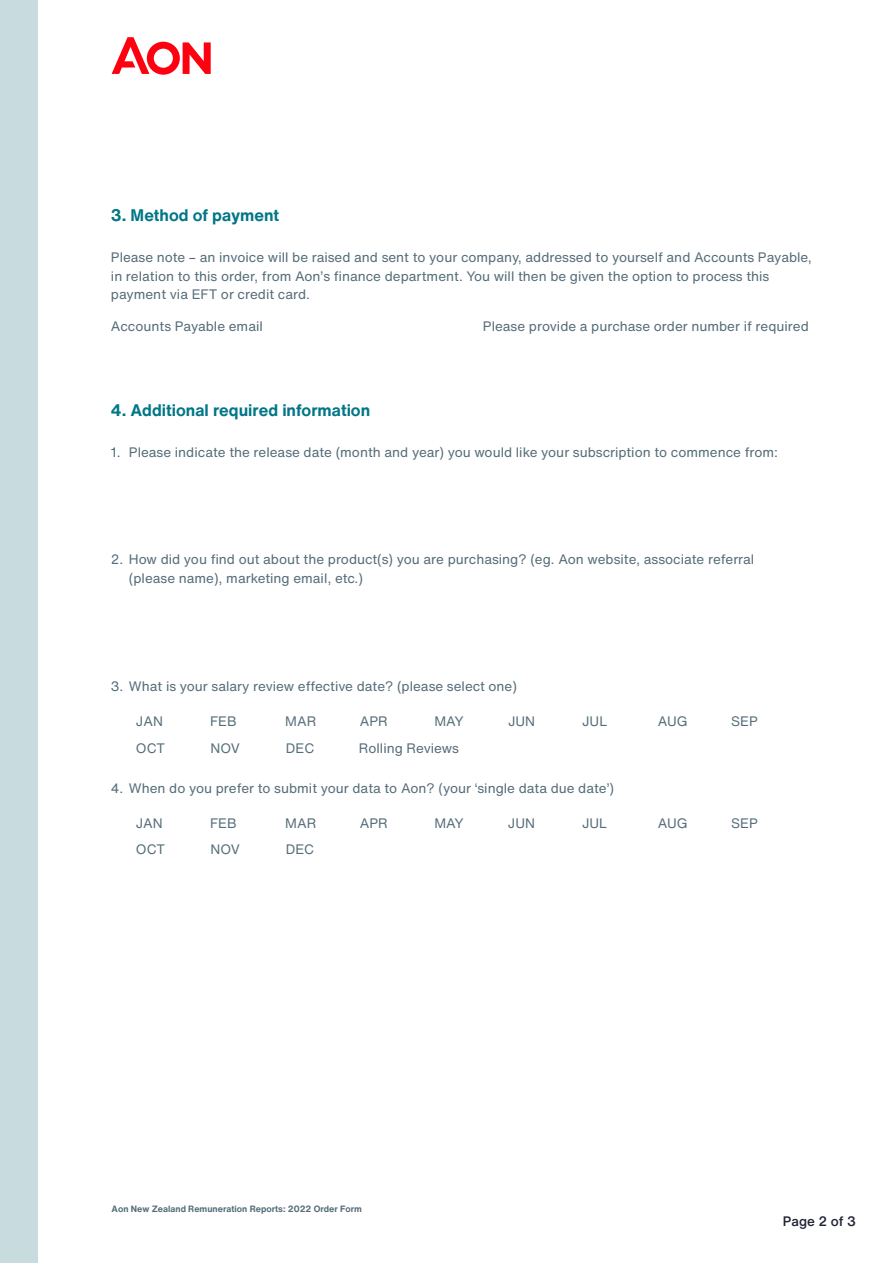
<style>
.page{position:relative;width:893px;height:1263px;background:#fff}
.page>*{position:absolute;margin:0;border:0;box-sizing:border-box;transform-origin:0 0}
.t1{font:700 16.5px "Helvetica Now Text";color:#007687}
.t2{font:13.5px/18.9px "Helvetica Now Text";color:#556d79}
.t3{font:500 13.5px "Helvetica Now Text";color:#202334}
.t4{font:700 9px "Helvetica Now Text";color:#556d79}
</style>
<div class="page">
<svg style="left:112px;top:37px;width:99px;height:38px"></svg>
<div style="left:0;top:0;width:37px;height:1263px;background:#c8dcdf"></div>
<p class="t1" style="left:111px;top:204px;width:170px">3. Method of payment</p>
<p class="t2" style="left:111px;top:247px;width:703px">Please note – an invoice will be raised and sent to your company, addressed to yourself and Accounts Payable, in relation to this order, from Aon’s finance department. You will then be given the option to process this payment via EFT or credit card.</p>
<p class="t2" style="left:111px;top:317px;width:153px">Accounts Payable email</p>
<p class="t2" style="left:483px;top:317px;width:327px">Please provide a purchase order number if required</p>
<p class="t1" style="left:111px;top:399px;width:261px">4. Additional required information</p>
<p class="t2" style="left:111px;top:442px;width:669px">1. Please indicate the release date (month and year) you would like your subscription to commence from:</p>
<p class="t2" style="left:129px;top:550px;width:627px;text-indent:-18px">2. How did you find out about the product(s) you are purchasing? (eg. Aon website, associate referral (please name), marketing email, etc.)</p>
<p class="t2" style="left:111px;top:677px;width:408px">3. What is your salary review effective date? (please select one)</p>
<p class="t2" style="left:136px;top:712px;width:28px">JAN</p>
<p class="t2" style="left:210px;top:712px;width:28px">FEB</p>
<p class="t2" style="left:285px;top:712px;width:33px">MAR</p>
<p class="t2" style="left:360px;top:712px;width:30px">APR</p>
<p class="t2" style="left:434px;top:712px;width:31px">MAY</p>
<p class="t2" style="left:508px;top:712px;width:29px">JUN</p>
<p class="t2" style="left:582px;top:712px;width:27px">JUL</p>
<p class="t2" style="left:658px;top:712px;width:31px">AUG</p>
<p class="t2" style="left:731px;top:712px;width:28px">SEP</p>
<p class="t2" style="left:136px;top:738px;width:31px">OCT</p>
<p class="t2" style="left:210px;top:738px;width:31px">NOV</p>
<p class="t2" style="left:286px;top:738px;width:30px">DEC</p>
<p class="t2" style="left:359px;top:738px;width:102px">Rolling Reviews</p>
<p class="t2" style="left:111px;top:778px;width:505px">4. When do you prefer to submit your data to Aon? (your ‘single data due date’)</p>
<p class="t2" style="left:136px;top:813px;width:28px">JAN</p>
<p class="t2" style="left:210px;top:813px;width:28px">FEB</p>
<p class="t2" style="left:285px;top:813px;width:33px">MAR</p>
<p class="t2" style="left:360px;top:813px;width:30px">APR</p>
<p class="t2" style="left:434px;top:813px;width:31px">MAY</p>
<p class="t2" style="left:508px;top:813px;width:29px">JUN</p>
<p class="t2" style="left:582px;top:813px;width:27px">JUL</p>
<p class="t2" style="left:658px;top:813px;width:31px">AUG</p>
<p class="t2" style="left:731px;top:813px;width:28px">SEP</p>
<p class="t2" style="left:136px;top:840px;width:31px">OCT</p>
<p class="t2" style="left:210px;top:840px;width:31px">NOV</p>
<p class="t2" style="left:286px;top:840px;width:30px">DEC</p>
<p class="t4" style="left:112px;top:1202px;width:252px">Aon New Zealand Remuneration Reports: 2022 Order Form</p>
<p class="t3" style="left:783px;top:1212px;width:74px">Page 2 of 3</p>
</div>
